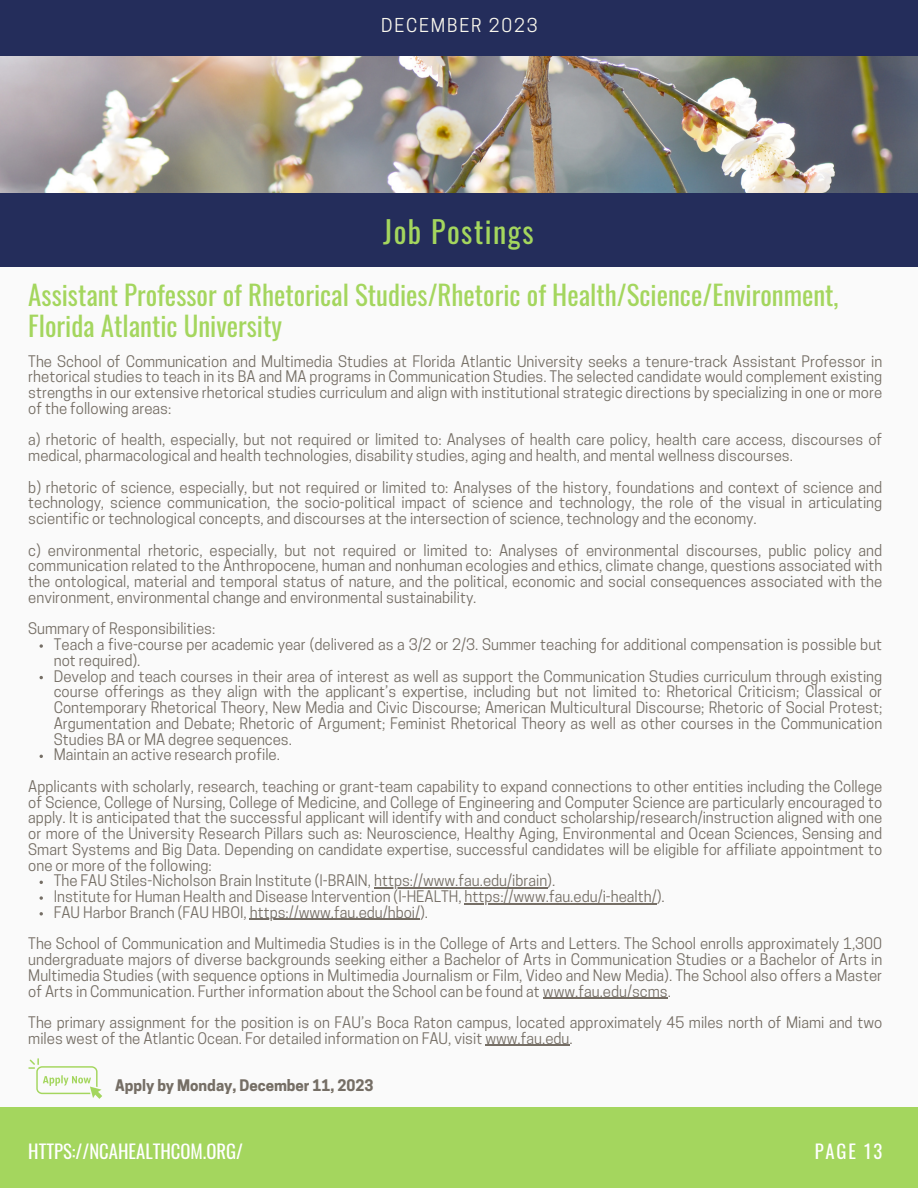
<style>
.page{position:relative;width:918px;height:1188px;background:#fafafa}
.page>*{position:absolute;margin:0;border:0;box-sizing:border-box;transform-origin:0 0}
.t1{font:30px "Oswald";letter-spacing:.05em;color:#a4d65e}
.t2{font:27px/31.5px "Oswald";color:#a4d65e}
.t3{font:18.75px "Oswald";color:#fff}
.t4{font:18px "Cooper Hewitt";letter-spacing:.1em;color:#f9f7ed}
.t5{font:15px/15.8px "Cooper Hewitt";color:#756e65;text-align:justify}
.t6{font:700 15px "Cooper Hewitt";color:#756e65}
</style>
<div class="page">
<div style="left:0;top:1107px;width:918px;height:81px;background:#a4d65e"></div>
<img style="left:0;top:55px;width:918px;height:139px">
<svg style="left:40px;top:644px;width:3px;height:4px"></svg>
<hr style="left:374px;top:887px;width:173px;height:2px;background:#756e65">
<svg style="left:40px;top:896px;width:3px;height:4px"></svg>
<hr style="left:465px;top:903px;width:192px;height:1px;background:#756e65">
<svg style="left:40px;top:912px;width:3px;height:4px"></svg>
<hr style="left:250px;top:919px;width:170px;height:1px;background:#756e65">
<hr style="left:543px;top:998px;width:125px;height:1px;background:#756e65">
<hr style="left:485px;top:1045px;width:85px;height:1px;background:#756e65">
<div style="left:0;top:0;width:918px;height:55px;background:#242d5b"></div>
<div style="left:0;top:194px;width:918px;height:73px;background:#242d5b"></div>
<svg style="left:28px;top:1058px;width:74px;height:41px"></svg>
<p class="t4" style="left:381px;top:18px;width:158px">DECEMBER 2023</p>
<p class="t1" style="left:383px;top:208px;width:152px">Job Postings</p>
<p class="t2" style="left:28px;top:278px;width:812px">Assistant Professor of Rhetorical Studies/Rhetoric of Health/Science/Environment,<br>Florida Atlantic University</p>
<p class="t5" style="left:28px;top:355px;width:855px">The School of Communication and Multimedia Studies at Florida Atlantic University seeks a tenure-track Assistant Professor in rhetorical studies to teach in its BA and MA programs in Communication Studies. The selected candidate would complement existing strengths in our extensive rhetorical studies curriculum and align with institutional strategic directions by specializing in one or more of the following areas:</p>
<p class="t5" style="left:28px;top:434px;width:855px">a) rhetoric of health, especially, but not required or limited to: Analyses of health care policy, health care access, discourses of medical, pharmacological and health technologies, disability studies, aging and health, and mental wellness discourses.</p>
<p class="t5" style="left:28px;top:481px;width:855px">b) rhetoric of science, especially, but not required or limited to: Analyses of the history, foundations and context of science and technology, science communication, the socio-political impact of science and technology, the role of the visual in articulating scientific or technological concepts, and discourses at the intersection of science, technology and the economy.</p>
<p class="t5" style="left:28px;top:544px;width:855px">c) environmental rhetoric, especially, but not required or limited to: Analyses of environmental discourses, public policy and communication related to the Anthropocene, human and nonhuman ecologies and ethics, climate change, questions associated with the ontological, material and temporal status of nature, and the political, economic and social consequences associated with the environment, environmental change and environmental sustainability.</p>
<p class="t5" style="left:28px;top:623px;width:189px">Summary of Responsibilities:</p>
<p class="t5" style="left:54px;top:638px;width:830px">Teach a five-course per academic year (delivered as a 3/2 or 2/3. Summer teaching for additional compensation is possible but not required).</p>
<p class="t5" style="left:54px;top:670px;width:830px">Develop and teach courses in their area of interest as well as support the Communication Studies curriculum through existing course offerings as they align with the applicant’s expertise, including but not limited to: Rhetorical Criticism; Classical or Contemporary Rhetorical Theory, New Media and Civic Discourse; American Multicultural Discourse; Rhetoric of Social Protest; Argumentation and Debate; Rhetoric of Argument; Feminist Rhetorical Theory as well as other courses in the Communication Studies BA or MA degree sequences.</p>
<p class="t5" style="left:54px;top:749px;width:228px">Maintain an active research profile.</p>
<p class="t5" style="left:28px;top:780px;width:855px">Applicants with scholarly, research, teaching or grant-team capability to expand connections to other entities including the College of Science, College of Nursing, College of Medicine, and College of Engineering and Computer Science are particularly encouraged to apply. It is anticipated that the successful applicant will identify with and conduct scholarship/research/instruction aligned with one or more of the University Research Pillars such as: Neuroscience, Healthy Aging, Environmental and Ocean Sciences, Sensing and Smart Systems and Big Data. Depending on candidate expertise, successful candidates will be eligible for affiliate appointment to one or more of the following:</p>
<p class="t5" style="left:54px;top:875px;width:503px">The FAU Stiles-Nicholson Brain Institute (I-BRAIN, https://www.fau.edu/ibrain).</p>
<p class="t5" style="left:54px;top:890px;width:612px">Institute for Human Health and Disease Intervention (I-HEALTH, https://www.fau.edu/i-health/).</p>
<p class="t5" style="left:54px;top:906px;width:376px">FAU Harbor Branch (FAU HBOI, https://www.fau.edu/hboi/).</p>
<p class="t5" style="left:28px;top:938px;width:855px">The School of Communication and Multimedia Studies is in the College of Arts and Letters. The School enrolls approximately 1,300 undergraduate majors of diverse backgrounds seeking either a Bachelor of Arts in Communication Studies or a Bachelor of Arts in Multimedia Studies (with sequence options in Multimedia Journalism or Film, Video and New Media). The School also offers a Master of Arts in Communication. Further information about the School can be found at www.fau.edu/scms.</p>
<p class="t5" style="left:28px;top:1016px;width:855px">The primary assignment for the position is on FAU’s Boca Raton campus, located approximately 45 miles north of Miami and two miles west of the Atlantic Ocean. For detailed information on FAU, visit www.fau.edu.</p>
<p class="t6" style="left:115px;top:1080px;width:260px">Apply by Monday, December 11, 2023</p>
<p class="t3" style="left:28px;top:1137px;width:216px">HTTPS://NCAHEALTHCOM.ORG/</p>
<p class="t3" style="left:815px;top:1137px;width:69px">PAGE 13</p>
</div>
